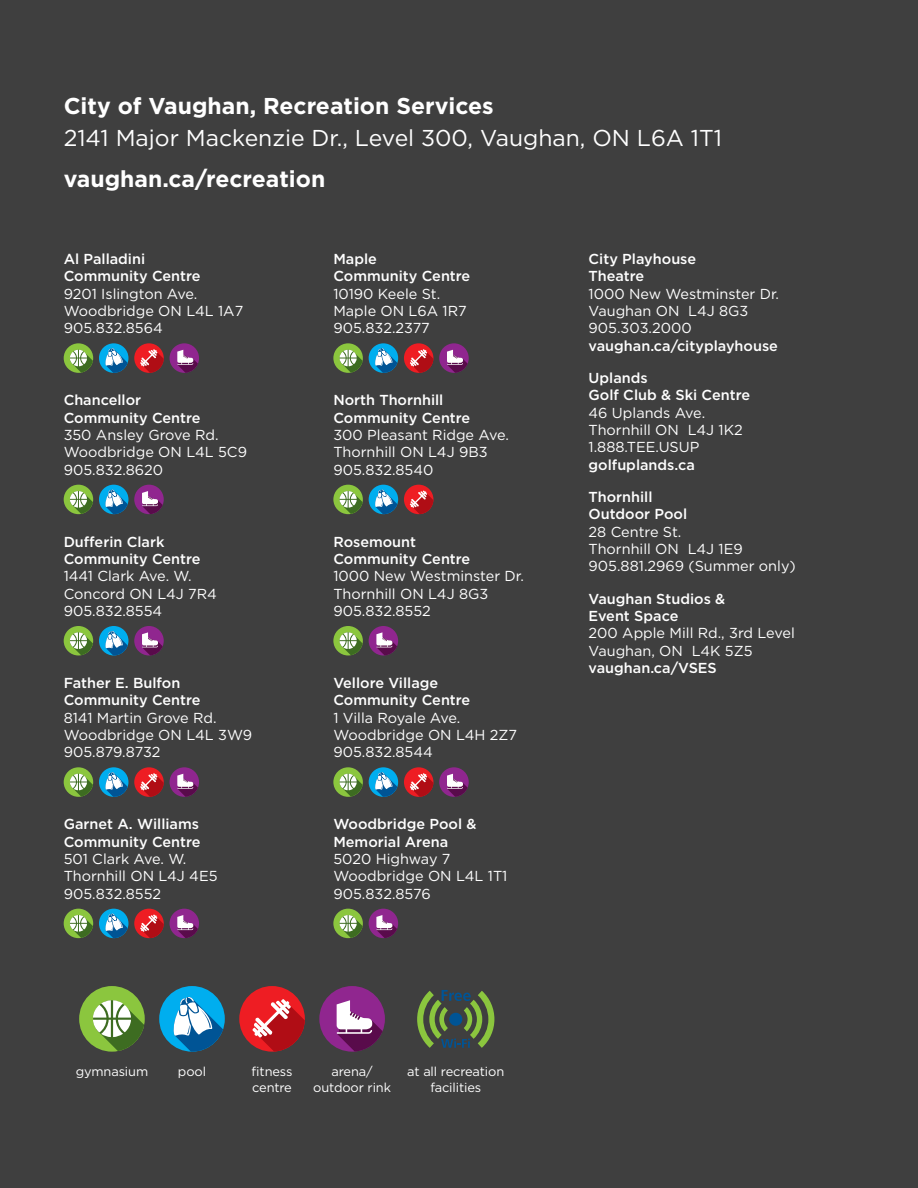
<style>
.page{position:relative;width:918px;height:1188px;background:#3f3f3f}
.page>*{position:absolute;margin:0;border:0;box-sizing:border-box;transform-origin:0 0}
.t1{font:700 22.95px "Gotham";color:#fff}
.t2{font:22.95px "Gotham";color:#fff}
.t3{font:14.4px/17.4px "Gotham";color:#fff}
.t4{font:500 14.4px/17.4px "Gotham";color:#fff}
.t5{font:12.9px/15.5px "Gotham";letter-spacing:-.01em;color:#fff;text-align:center}
</style>
<div class="page">
<div style="left:64px;top:343px;width:29px;height:30px;background:#8bc63e;border-radius:50%"></div>
<svg style="left:70px;top:350px;width:23px;height:23px"></svg>
<div style="left:99px;top:343px;width:29px;height:30px;background:#00aeef;border-radius:50%"></div>
<svg style="left:105px;top:348px;width:23px;height:25px"></svg>
<div style="left:134px;top:343px;width:30px;height:30px;background:#ee1d23;border-radius:50%"></div>
<svg style="left:140px;top:349px;width:24px;height:24px"></svg>
<div style="left:170px;top:343px;width:29px;height:30px;background:#90268f;border-radius:50%"></div>
<svg style="left:177px;top:350px;width:21px;height:23px"></svg>
<div style="left:64px;top:485px;width:29px;height:29px;background:#8bc63e;border-radius:50%"></div>
<svg style="left:70px;top:491px;width:23px;height:23px"></svg>
<div style="left:99px;top:485px;width:29px;height:29px;background:#00aeef;border-radius:50%"></div>
<svg style="left:105px;top:490px;width:23px;height:24px"></svg>
<div style="left:134px;top:485px;width:30px;height:29px;background:#90268f;border-radius:50%"></div>
<svg style="left:142px;top:491px;width:21px;height:23px"></svg>
<div style="left:64px;top:626px;width:29px;height:30px;background:#8bc63e;border-radius:50%"></div>
<svg style="left:70px;top:632px;width:23px;height:23px"></svg>
<div style="left:99px;top:626px;width:29px;height:30px;background:#00aeef;border-radius:50%"></div>
<svg style="left:105px;top:631px;width:23px;height:25px"></svg>
<div style="left:134px;top:626px;width:30px;height:30px;background:#90268f;border-radius:50%"></div>
<svg style="left:142px;top:632px;width:21px;height:23px"></svg>
<div style="left:64px;top:767px;width:29px;height:30px;background:#8bc63e;border-radius:50%"></div>
<svg style="left:70px;top:774px;width:23px;height:23px"></svg>
<div style="left:99px;top:767px;width:29px;height:30px;background:#00aeef;border-radius:50%"></div>
<svg style="left:105px;top:772px;width:23px;height:25px"></svg>
<div style="left:134px;top:767px;width:30px;height:30px;background:#ee1d23;border-radius:50%"></div>
<svg style="left:140px;top:773px;width:24px;height:24px"></svg>
<div style="left:170px;top:767px;width:29px;height:30px;background:#90268f;border-radius:50%"></div>
<svg style="left:177px;top:774px;width:21px;height:23px"></svg>
<div style="left:64px;top:909px;width:29px;height:29px;background:#8bc63e;border-radius:50%"></div>
<svg style="left:70px;top:915px;width:23px;height:23px"></svg>
<div style="left:99px;top:909px;width:29px;height:29px;background:#00aeef;border-radius:50%"></div>
<svg style="left:105px;top:914px;width:23px;height:24px"></svg>
<div style="left:134px;top:909px;width:30px;height:29px;background:#ee1d23;border-radius:50%"></div>
<svg style="left:140px;top:914px;width:24px;height:24px"></svg>
<div style="left:170px;top:909px;width:29px;height:29px;background:#90268f;border-radius:50%"></div>
<svg style="left:177px;top:915px;width:21px;height:23px"></svg>
<svg style="left:333px;top:343px;width:30px;height:30px"></svg>
<svg style="left:340px;top:350px;width:23px;height:23px"></svg>
<div style="left:369px;top:343px;width:29px;height:30px;background:#00aeef;border-radius:50%"></div>
<svg style="left:375px;top:348px;width:22px;height:25px"></svg>
<div style="left:404px;top:343px;width:29px;height:30px;background:#ee1d23;border-radius:50%"></div>
<svg style="left:410px;top:349px;width:23px;height:24px"></svg>
<div style="left:439px;top:343px;width:30px;height:30px;background:#90268f;border-radius:50%"></div>
<svg style="left:447px;top:350px;width:21px;height:23px"></svg>
<div style="left:333px;top:485px;width:30px;height:29px;background:#8bc63e;border-radius:50%"></div>
<svg style="left:340px;top:491px;width:23px;height:23px"></svg>
<div style="left:369px;top:485px;width:29px;height:29px;background:#00aeef;border-radius:50%"></div>
<svg style="left:375px;top:490px;width:22px;height:24px"></svg>
<div style="left:404px;top:485px;width:29px;height:29px;background:#ee1d23;border-radius:50%"></div>
<svg style="left:410px;top:491px;width:23px;height:23px"></svg>
<div style="left:333px;top:626px;width:30px;height:30px;background:#8bc63e;border-radius:50%"></div>
<svg style="left:340px;top:632px;width:23px;height:23px"></svg>
<div style="left:369px;top:626px;width:29px;height:30px;background:#90268f;border-radius:50%"></div>
<svg style="left:376px;top:632px;width:21px;height:23px"></svg>
<div style="left:333px;top:767px;width:30px;height:30px;background:#8bc63e;border-radius:50%"></div>
<svg style="left:340px;top:774px;width:23px;height:23px"></svg>
<div style="left:369px;top:767px;width:29px;height:30px;background:#00aeef;border-radius:50%"></div>
<svg style="left:375px;top:772px;width:22px;height:25px"></svg>
<div style="left:404px;top:767px;width:29px;height:30px;background:#ee1d23;border-radius:50%"></div>
<svg style="left:410px;top:773px;width:23px;height:24px"></svg>
<div style="left:439px;top:767px;width:30px;height:30px;background:#90268f;border-radius:50%"></div>
<svg style="left:447px;top:774px;width:21px;height:23px"></svg>
<div style="left:333px;top:909px;width:30px;height:29px;background:#8bc63e;border-radius:50%"></div>
<svg style="left:340px;top:915px;width:23px;height:23px"></svg>
<div style="left:369px;top:909px;width:29px;height:29px;background:#90268f;border-radius:50%"></div>
<svg style="left:376px;top:915px;width:21px;height:23px"></svg>
<div style="left:79px;top:986px;width:66px;height:66px;background:#8bc63e;border-radius:50%"></div>
<svg style="left:93px;top:1000px;width:51px;height:51px"></svg>
<div style="left:159px;top:986px;width:66px;height:66px;background:#00aeef;border-radius:50%"></div>
<svg style="left:173px;top:997px;width:50px;height:55px"></svg>
<div style="left:239px;top:986px;width:66px;height:66px;background:#ee1d23;border-radius:50%"></div>
<svg style="left:252px;top:999px;width:53px;height:53px"></svg>
<div style="left:319px;top:986px;width:66px;height:66px;background:#90268f;border-radius:50%"></div>
<svg style="left:336px;top:1000px;width:47px;height:52px"></svg>
<svg style="left:417px;top:990px;width:77px;height:58px"></svg>
<h1 class="t1" style="left:64px;top:91px;width:432px">City of Vaughan, Recreation Services</h1>
<h1 class="t2" style="left:64px;top:123px;width:660px">2141 Major Mackenzie Dr., Level 300, Vaughan, ON L6A 1T1</h1>
<h1 class="t1" style="left:64px;top:163px;width:263px">vaughan.ca/recreation</h1>
<p class="t4" style="left:64px;top:250px;width:138px">Al Palladini<br>Community Centre</p>
<p class="t3" style="left:64px;top:284px;width:181px">9201 Islington Ave.<br>Woodbridge ON L4L 1A7<br>905.832.8564</p>
<p class="t4" style="left:64px;top:391px;width:138px">Chancellor<br>Community Centre</p>
<p class="t3" style="left:64px;top:426px;width:185px">350 Ansley Grove Rd.<br>Woodbridge ON L4L 5C9<br>905.832.8620</p>
<p class="t4" style="left:64px;top:533px;width:138px">Dufferin Clark<br>Community Centre</p>
<p class="t3" style="left:64px;top:567px;width:155px">1441 Clark Ave. W.<br>Concord ON L4J 7R4<br>905.832.8554</p>
<p class="t4" style="left:64px;top:674px;width:138px">Father E. Bulfon<br>Community Centre</p>
<p class="t3" style="left:64px;top:708px;width:190px">8141 Martin Grove Rd.<br>Woodbridge ON L4L 3W9<br>905.879.8732</p>
<p class="t4" style="left:64px;top:815px;width:138px">Garnet A. Williams<br>Community Centre</p>
<p class="t3" style="left:64px;top:850px;width:155px">501 Clark Ave. W.<br>Thornhill ON L4J 4E5<br>905.832.8552</p>
<p class="t4" style="left:333px;top:250px;width:138px">Maple<br>Community Centre</p>
<p class="t3" style="left:333px;top:284px;width:135px">10190 Keele St.<br>Maple ON L6A 1R7<br>905.832.2377</p>
<p class="t4" style="left:333px;top:391px;width:138px">North Thornhill<br>Community Centre</p>
<p class="t3" style="left:333px;top:426px;width:177px">300 Pleasant Ridge Ave.<br>Thornhill ON L4J 9B3<br>905.832.8540</p>
<p class="t4" style="left:333px;top:533px;width:138px">Rosemount<br>Community Centre</p>
<p class="t3" style="left:333px;top:567px;width:192px">1000 New Westminster Dr.<br>Thornhill ON L4J 8G3<br>905.832.8552</p>
<p class="t4" style="left:333px;top:674px;width:138px">Vellore Village<br>Community Centre</p>
<p class="t3" style="left:333px;top:708px;width:185px">1 Villa Royale Ave.<br>Woodbridge ON L4H 2Z7<br>905.832.8544</p>
<p class="t4" style="left:333px;top:815px;width:145px">Woodbridge Pool &amp;<br>Memorial Arena</p>
<p class="t3" style="left:333px;top:850px;width:176px">5020 Highway 7<br>Woodbridge ON L4L 1T1<br>905.832.8576</p>
<p class="t4" style="left:589px;top:250px;width:109px">City Playhouse<br>Theatre</p>
<p class="t3" style="left:589px;top:284px;width:192px">1000 New Westminster Dr.<br>Vaughan ON L4J 8G3<br>905.303.2000</p>
<p class="t4" style="left:589px;top:337px;width:191px">vaughan.ca/cityplayhouse</p>
<p class="t4" style="left:589px;top:369px;width:163px">Uplands<br>Golf Club &amp; Ski Centre</p>
<p class="t3" style="left:589px;top:404px;width:156px">46 Uplands Ave.<br>Thornhill ON L4J 1K2<br>1.888.TEE.USUP</p>
<p class="t4" style="left:589px;top:456px;width:108px">golfuplands.ca</p>
<p class="t4" style="left:589px;top:488px;width:100px">Thornhill<br>Outdoor Pool</p>
<p class="t3" style="left:589px;top:523px;width:209px">28 Centre St.<br>Thornhill ON L4J 1E9<br>905.881.2969 (Summer only)</p>
<p class="t4" style="left:589px;top:590px;width:138px">Vaughan Studios &amp;<br>Event Space</p>
<p class="t3" style="left:589px;top:624px;width:208px">200 Apple Mill Rd., 3rd Level<br>Vaughan, ON L4K 5Z5</p>
<p class="t4" style="left:589px;top:659px;width:130px">vaughan.ca/VSES</p>
<p class="t5" style="left:76px;top:1064px;width:74px">gymnasium</p>
<p class="t5" style="left:178px;top:1064px;width:30px">pool</p>
<p class="t5" style="left:252px;top:1064px;width:42px;text-align:left">fitness centre</p>
<p class="t5" style="left:313px;top:1064px;width:79px">arena/ outdoor rink</p>
<p class="t5" style="left:407px;top:1064px;width:98px">at all recreation facilities</p>
</div>
